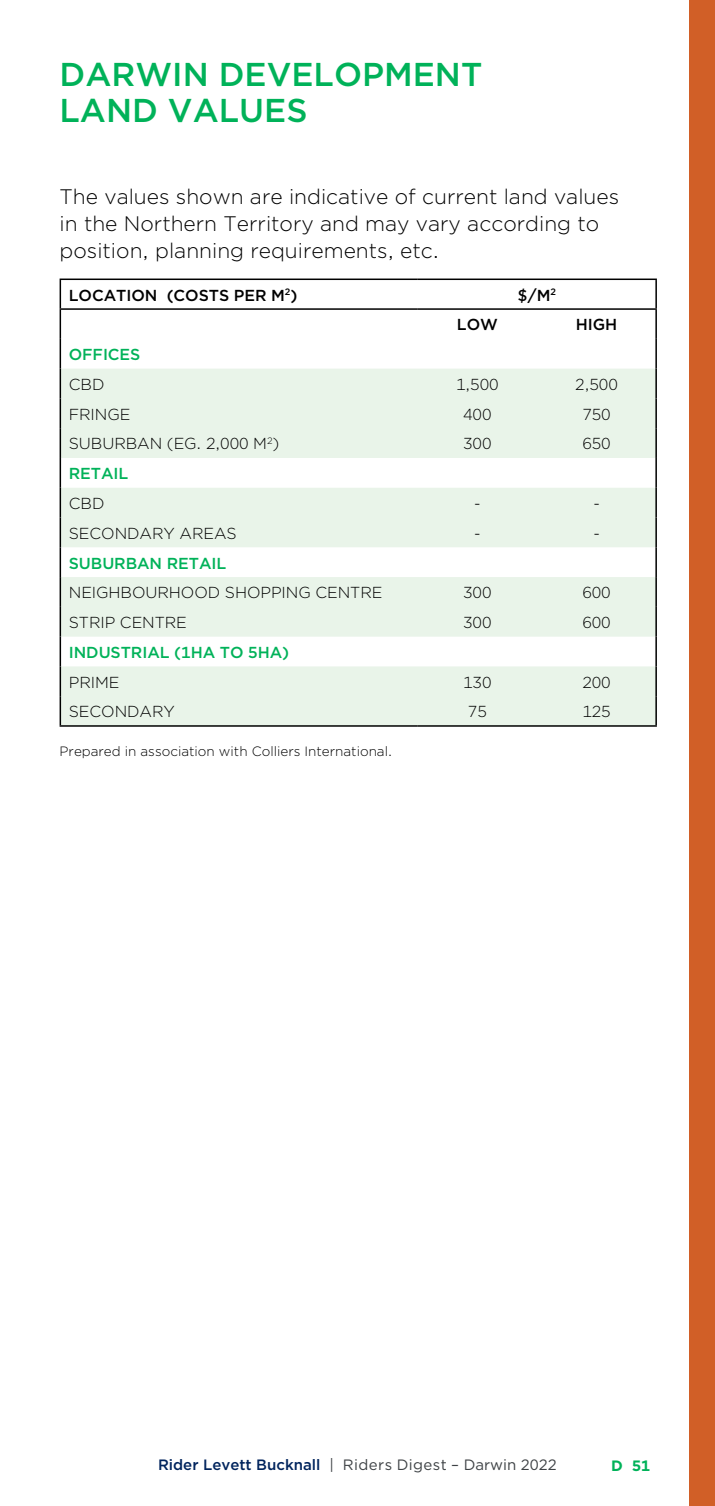
<style>
.page{position:relative;width:715px;height:1506px;background:#fff}
.page>*{position:absolute;margin:0;border:0;box-sizing:border-box;transform-origin:0 0}
.t1{font:500 33px/36px "Gotham";color:#00b259}
.t2{font:300 21px/27px "Gotham";color:#000}
.t3{font:300 15.9px "Gotham";letter-spacing:-.005em;color:#000}
.t4{font:500 15.9px "Gotham";letter-spacing:-.005em;color:#00b259}
.t5{font:500 15.9px "Gotham";letter-spacing:-.005em;color:#000}
.t6{font:15px "Gotham";letter-spacing:.02em;color:#3e4245}
.t7{font:700 15px "Gotham";color:#00b259}
.t8{font:300 13.5px "Gotham";color:#000}
.s1{font-weight:500;color:#00245d}
</style>
<div class="page">
<svg style="left:61px;top:368px;width:594px;height:357px;fill:#e9f4e9"></svg>
<svg style="left:655px;top:280px;width:1px;height:88px"></svg>
<hr style="left:60px;top:368px;width:1px;height:30px;background:#000">
<hr style="left:655px;top:368px;width:1px;height:30px;background:#000">
<hr style="left:60px;top:398px;width:1px;height:30px;background:#000">
<hr style="left:655px;top:398px;width:1px;height:30px;background:#000">
<hr style="left:60px;top:428px;width:1px;height:30px;background:#000">
<hr style="left:655px;top:428px;width:1px;height:30px;background:#000">
<svg style="left:60px;top:458px;width:1px;height:29px"></svg>
<svg style="left:655px;top:458px;width:1px;height:29px"></svg>
<hr style="left:60px;top:487px;width:1px;height:30px;background:#000">
<hr style="left:655px;top:487px;width:1px;height:30px;background:#000">
<hr style="left:60px;top:517px;width:1px;height:30px;background:#000">
<hr style="left:655px;top:517px;width:1px;height:30px;background:#000">
<hr style="left:60px;top:547px;width:1px;height:30px;background:#000">
<hr style="left:655px;top:547px;width:1px;height:30px;background:#000">
<hr style="left:60px;top:577px;width:1px;height:30px;background:#000">
<hr style="left:655px;top:577px;width:1px;height:30px;background:#000">
<svg style="left:60px;top:607px;width:1px;height:29px"></svg>
<svg style="left:655px;top:607px;width:1px;height:29px"></svg>
<hr style="left:60px;top:636px;width:1px;height:30px;background:#000">
<hr style="left:655px;top:636px;width:1px;height:30px;background:#000">
<hr style="left:60px;top:666px;width:1px;height:30px;background:#000">
<hr style="left:655px;top:666px;width:1px;height:30px;background:#000">
<svg style="left:60px;top:696px;width:1px;height:29px"></svg>
<svg style="left:655px;top:696px;width:1px;height:29px"></svg>
<hr style="left:60px;top:725px;width:357px;height:1px;background:#000">
<hr style="left:417px;top:725px;width:119px;height:1px;background:#000">
<hr style="left:536px;top:725px;width:120px;height:1px;background:#000">
<hr style="left:60px;top:278px;width:357px;height:2px;background:#000">
<svg style="left:60px;top:280px;width:1px;height:88px"></svg>
<hr style="left:417px;top:278px;width:119px;height:2px;background:#000">
<hr style="left:536px;top:278px;width:120px;height:2px;background:#000">
<hr style="left:60px;top:308px;width:357px;height:2px;background:#000">
<hr style="left:417px;top:308px;width:119px;height:2px;background:#000">
<hr style="left:536px;top:308px;width:120px;height:2px;background:#000">
<div style="left:689px;top:0;width:25px;height:1505px;background:#d15f27"></div>
<h1 class="t1" style="left:60px;top:56px;width:424px">DARWIN DEVELOPMENT<br>LAND VALUES</h1>
<h2 class="t2" style="left:60px;top:182px;width:561px">The values shown are indicative of current land values in the Northern Territory and may vary according to position, planning requirements, etc.</h2>
<p class="t5" style="left:69px;top:284px;width:230px">LOCATION (COSTS PER M<sup>2</sup>)</p>
<p class="t5" style="left:517px;top:284px;width:40px">$/M<sup>2</sup></p>
<p class="t5" style="left:457px;top:314px;width:42px">LOW</p>
<p class="t5" style="left:575px;top:314px;width:43px">HIGH</p>
<p class="t4" style="left:69px;top:344px;width:73px">OFFICES</p>
<p class="t3" style="left:69px;top:374px;width:37px">CBD</p>
<p class="t3" style="left:456px;top:374px;width:44px">1,500</p>
<p class="t3" style="left:575px;top:374px;width:44px">2,500</p>
<p class="t3" style="left:69px;top:404px;width:63px">FRINGE</p>
<p class="t3" style="left:463px;top:404px;width:30px">400</p>
<p class="t3" style="left:582px;top:404px;width:30px">750</p>
<p class="t3" style="left:69px;top:434px;width:212px">SUBURBAN (EG. 2,000 M<sup>2</sup>)</p>
<p class="t3" style="left:463px;top:434px;width:30px">300</p>
<p class="t3" style="left:582px;top:434px;width:30px">650</p>
<p class="t4" style="left:69px;top:463px;width:61px">RETAIL</p>
<p class="t3" style="left:69px;top:493px;width:37px">CBD</p>
<p class="t3" style="left:474px;top:493px;width:8px">-</p>
<p class="t3" style="left:593px;top:493px;width:8px">-</p>
<p class="t3" style="left:69px;top:523px;width:169px">SECONDARY AREAS</p>
<p class="t3" style="left:474px;top:523px;width:8px">-</p>
<p class="t3" style="left:593px;top:523px;width:8px">-</p>
<p class="t4" style="left:69px;top:552px;width:159px">SUBURBAN RETAIL</p>
<p class="t3" style="left:69px;top:582px;width:315px">NEIGHBOURHOOD SHOPPING CENTRE</p>
<p class="t3" style="left:463px;top:582px;width:30px">300</p>
<p class="t3" style="left:582px;top:582px;width:30px">600</p>
<p class="t3" style="left:69px;top:612px;width:120px">STRIP CENTRE</p>
<p class="t3" style="left:463px;top:612px;width:30px">300</p>
<p class="t3" style="left:582px;top:612px;width:30px">600</p>
<p class="t4" style="left:69px;top:642px;width:222px">INDUSTRIAL (1HA TO 5HA)</p>
<p class="t3" style="left:69px;top:672px;width:52px">PRIME</p>
<p class="t3" style="left:463px;top:672px;width:30px">130</p>
<p class="t3" style="left:582px;top:672px;width:30px">200</p>
<p class="t3" style="left:69px;top:701px;width:107px">SECONDARY</p>
<p class="t3" style="left:467px;top:701px;width:21px">75</p>
<p class="t3" style="left:582px;top:701px;width:30px">125</p>
<p class="t8" style="left:60px;top:743px;width:334px">Prepared in association with Colliers International.</p>
<p class="t6" style="left:158px;top:1455px;width:400px"><span class="s1">Rider Levett Bucknall</span> | Riders Digest – Darwin 2022</p>
<p class="t7" style="left:611px;top:1455px;width:40px">D 51</p>
</div>
